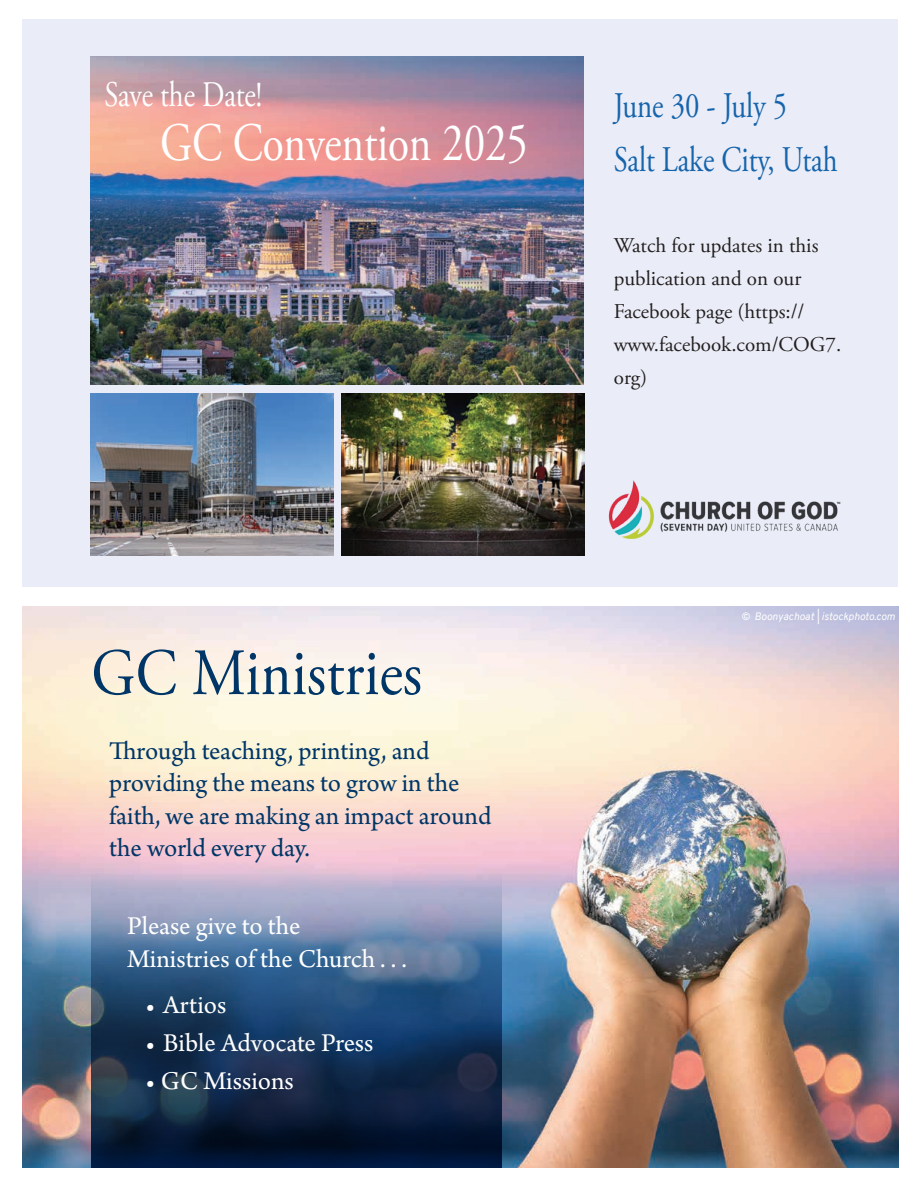
<style>
.page{position:relative;width:918px;height:1188px;background:#fff}
.page>*{position:absolute;margin:0;border:0;box-sizing:border-box;transform-origin:0 0}
.t1{font:66px "Adobe Garamond Pro";color:#003667;scale:.9 1}
.Article_-_Title_-_Arno_Pro{font:54px "Adobe Garamond Pro";letter-spacing:-.005em;color:#fff;scale:.8 1}
.Article_-_Title_-_Arno_Pro-2{font:36px "Adobe Garamond Pro";letter-spacing:-.005em;color:#1664ac;scale:.8 1}
.Article_-_Title_-_Arno_Pro-3{font:36px "Adobe Garamond Pro";letter-spacing:-.005em;color:#fff;scale:.8 1}
.t2{font:27px/32.4px "Arno Pro";color:#003667}
.t3{font:27px/32.4px "Arno Pro";color:#fff}
.t4{font:21px/33px "Adobe Garamond Pro";color:#231f20}
.News-CR{font:italic 10.5px "Overpass";color:#fff}
</style>
<div class="page">
<div style="left:23px;top:19px;width:875px;height:568px;background:#eaedf7"></div>
<img style="left:91px;top:57px;width:493px;height:327px">
<img style="left:91px;top:393px;width:243px;height:162px">
<img style="left:342px;top:393px;width:243px;height:162px">
<img style="left:608px;top:480px;width:233px;height:59px">
<img style="left:23px;top:607px;width:875px;height:561px">
<svg style="left:92px;top:874px;width:410px;height:294px;background:#395173"></svg>
<p class="Article_-_Title_-_Arno_Pro-3" style="left:104px;top:73px;width:199px">Save the Date!</p>
<p class="Article_-_Title_-_Arno_Pro" style="left:160px;top:110px;width:462px">GC Convention 2025</p>
<p class="Article_-_Title_-_Arno_Pro-2" style="left:614px;top:84px;width:218px">June 30 - July 5</p>
<p class="Article_-_Title_-_Arno_Pro-2" style="left:614px;top:138px;width:281px">Salt Lake City, Utah</p>
<p class="t4" style="left:614px;top:230px;width:229px">Watch for updates in this publication and on our<br>Facebook page (https:// www.facebook.com/COG7. org)</p>
<p class="t1" style="left:91px;top:634px;width:369px">GC Ministries</p>
<p class="t2" style="left:109px;top:736px;width:384px">Through teaching, printing, and providing the means to grow in the faith, we are making an impact around the world every day.</p>
<p class="t3" style="left:127px;top:911px;width:281px">Please give to the<br>Ministries of the Church . . .</p>
<p class="t3" style="left:145px;top:990px;width:83px">• Artios</p>
<p class="t3" style="left:145px;top:1028px;width:230px">• Bible Advocate Press</p>
<p class="t3" style="left:145px;top:1067px;width:150px">• GC Missions</p>
<p class="News-CR" style="left:741px;top:609px;width:156px">© Boonyachoat | istockphoto.com</p>
</div>
